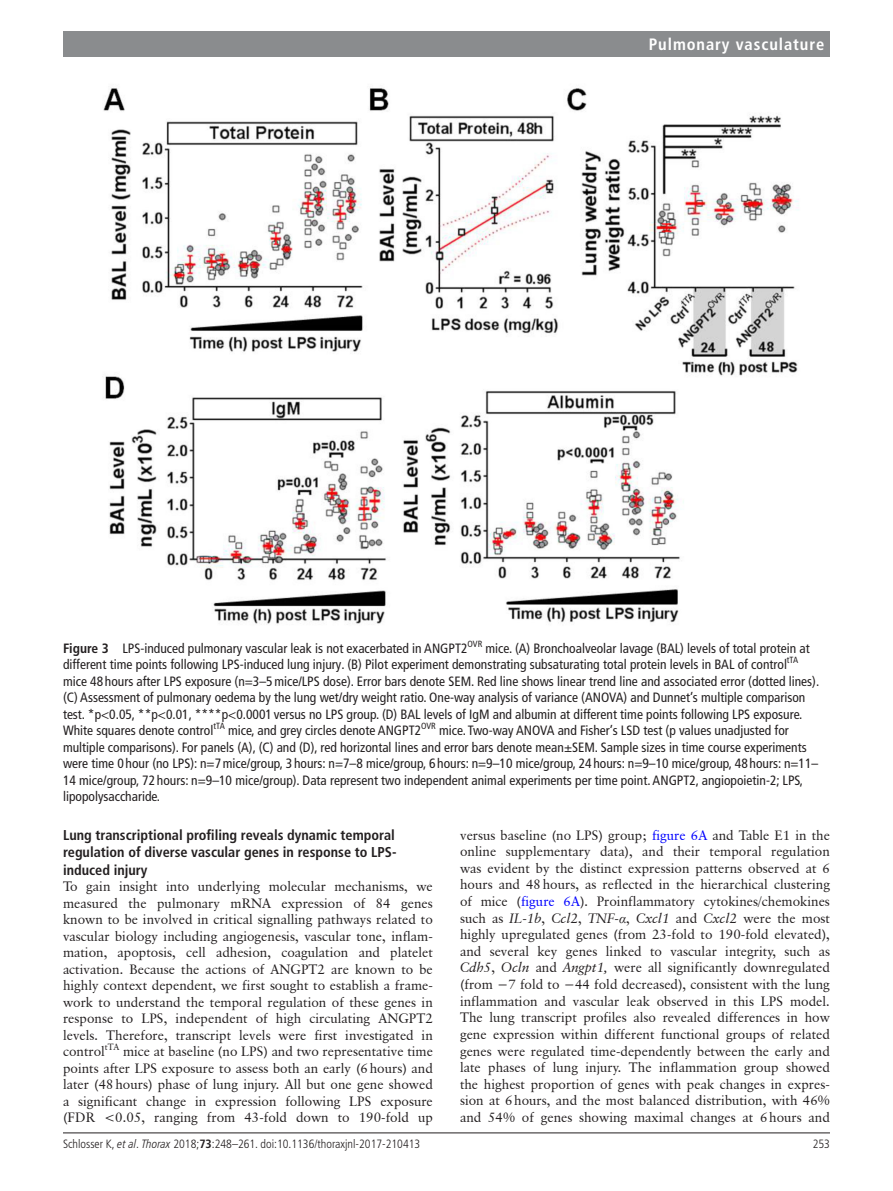
<style>
.page{position:relative;width:893px;height:1191px;background:#fff}
.page>*{position:absolute;margin:0;border:0;box-sizing:border-box;transform-origin:0 0}
.t1{font:700 condensed 16.5px "Frutiger LT Pro";letter-spacing:.055em;color:#fff}
.t2{font:700 condensed 14.25px/17.2px "Frutiger LT Pro";color:#231f20;text-align:justify}
.t3{font:13.5px/16.6px "Classical Garamond BT";color:#231f20;text-align:justify}
.t4{font:condensed 13.5px/16.5px "Frutiger LT Pro";color:#231f20}
.t5{font:300 condensed 12px "Frutiger LT Pro";color:#231f20}
.s1{font-weight:700}
.s2{color:#00f}
.s3{font-style:italic}
.s4{font-family:"Times New Roman";font-style:italic}
</style>
<div class="page">
<hr style="left:63px;top:1132px;width:767px;height:1px;background:#231f20">
<div style="left:63px;top:31px;width:767px;height:25px;background:#8a8c8e"></div>
<img style="left:103px;top:88px;width:696px;height:536px">
<p class="t1" style="left:649px;top:34px;width:177px">Pulmonary vasculature</p>
<p class="t4" style="left:63px;top:640px;width:758px"><span class="s1">Figure 3</span> LPS-induced pulmonary vascular leak is not exacerbated in ANGPT2<sup>OVR</sup> mice. (A) Bronchoalveolar lavage (BAL) levels of total protein at different time points following LPS-induced lung injury. (B) Pilot experiment demonstrating subsaturating total protein levels in BAL of control<sup>tTA </sup>mice 48 hours after LPS exposure (n=3–5mice/LPS dose). Error bars denote SEM. Red line shows linear trend line and associated error (dotted lines). (C) Assessment of pulmonary oedema by the lung wet/dry weight ratio. One-way analysis of variance (ANOVA) and Dunnet’s multiple comparison test. *p&lt;0.05, **p&lt;0.01, ****p&lt;0.0001 versus no LPS group. (D) BAL levels of IgM and albumin at different time points following LPS exposure.<br>White squares denote control<sup>tTA</sup> mice, and grey circles denote ANGPT2<sup>OVR</sup> mice. Two-way ANOVA and Fisher’s LSD test (p values unadjusted for multiple comparisons). For panels (A), (C) and (D), red horizontal lines and error bars denote mean±SEM. Sample sizes in time course experiments were time 0 hour (no LPS): n=7mice/group, 3 hours: n=7–8 mice/group, 6 hours: n=9–10 mice/group, 24 hours: n=9–10 mice/group, 48 hours: n=11– 14 mice/group, 72 hours: n=9–10 mice/group). Data represent two independent animal experiments per time point. ANGPT2, angiopoietin-2; LPS, lipopolysaccharide.</p>
<p class="t2" style="left:63px;top:826px;width:335px">Lung transcriptional profiling reveals dynamic temporal regulation of diverse vascular genes in response to LPS&shy;induced injury</p>
<p class="t3" style="left:63px;top:878px;width:371px">To gain insight into underlying molecular mechanisms, we measured the pulmonary mRNA expression of 84 genes known to be involved in critical signalling pathways related to vascular biology including angiogenesis, vascular tone, inflam&shy;mation, apoptosis, cell adhesion, coagulation and platelet activation. Because the actions of ANGPT2 are known to be highly context dependent, we first sought to establish a frame&shy;work to understand the temporal regulation of these genes in response to LPS, independent of high circulating ANGPT2 levels. Therefore, transcript levels were first investigated in control<sup>tTA</sup> mice at baseline (no LPS) and two representative time points after LPS exposure to assess both an early (6hours) and later (48hours) phase of lung injury. All but one gene showed a significant change in expression following LPS exposure (FDR &lt;0.05, ranging from 43-fold down to 190-fold up</p>
<p class="t3" style="left:460px;top:826px;width:371px">versus baseline (no LPS) group; <span class="s2">figure 6A</span> and Table E1 in the online supplementary data), and their temporal regulation was evident by the distinct expression patterns observed at 6 hours and 48hours, as reflected in the hierarchical clustering of mice (<span class="s2">figure 6A</span>). Proinflammatory cytokines/chemokines such as <span class="s3">IL-1b</span>, <span class="s3">Ccl2</span>, <span class="s3">TNF-</span><span class="s4">α</span>, <span class="s3">Cxcl1</span> and <span class="s3">Cxcl2</span> were the most highly upregulated genes (from 23-fold to 190-fold elevated), and several key genes linked to vascular integrity, such as <span class="s3">Cdh5</span>, <span class="s3">Ocln</span> and <span class="s3">Angpt1,</span> were all significantly downregulated (from −7 fold to −44 fold decreased), consistent with the lung inflammation and vascular leak observed in this LPS model.<br>The lung transcript profiles also revealed differences in how gene expression within different functional groups of related genes were regulated time-dependently between the early and late phases of lung injury. The inflammation group showed the highest proportion of genes with peak changes in expres&shy;sion at 6hours, and the most balanced distribution, with 46% and 54% of genes showing maximal changes at 6hours and</p>
<p class="t5" style="left:63px;top:1136px;width:359px">Schlosser K, <span class="s3">et al</span>. <span class="s3">Thorax</span> 2018;<span class="s1">73</span>:248–261. doi:10.1136/thoraxjnl-2017-210413</p>
<p class="t5" style="left:813px;top:1136px;width:19px">253</p>
</div>
